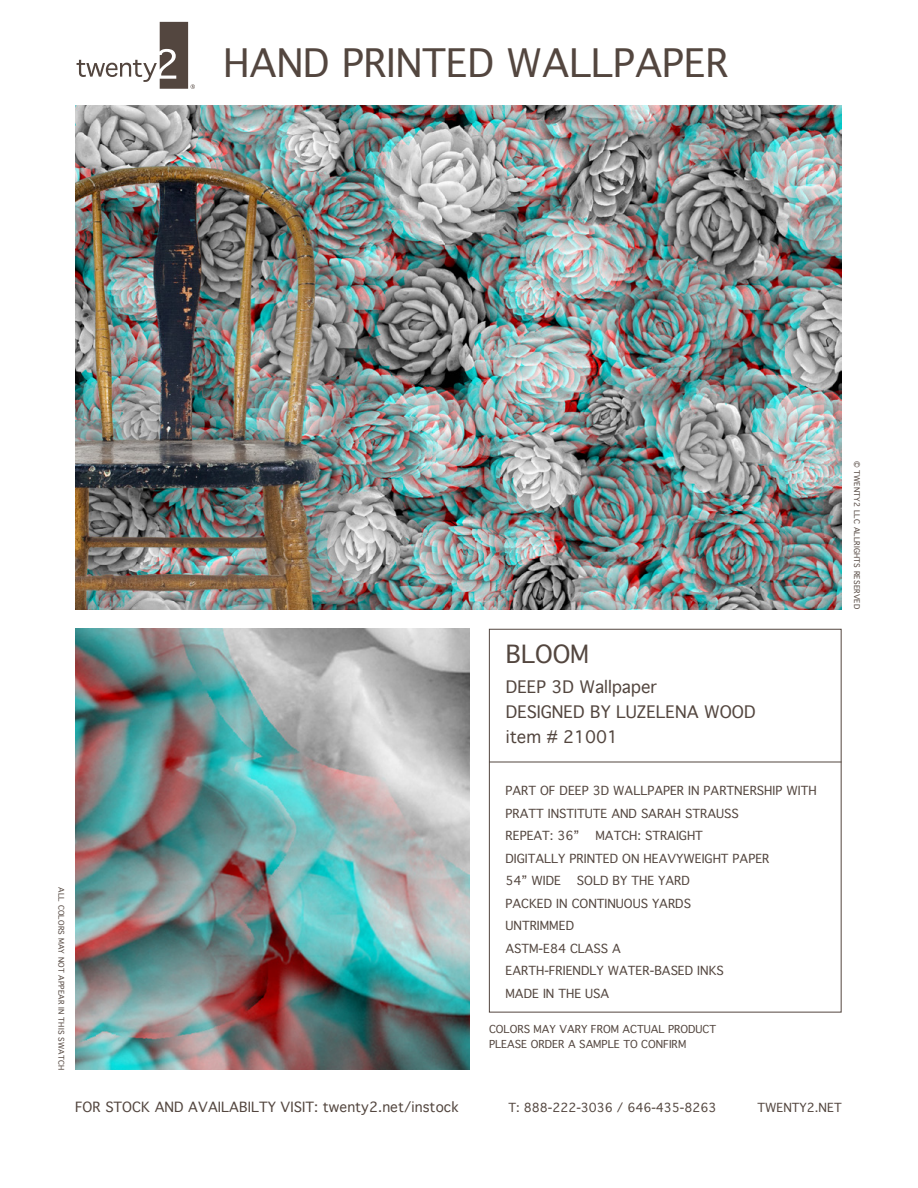
<style>
.page{position:relative;width:918px;height:1188px;background:#fff}
.page>*{position:absolute;margin:0;border:0;box-sizing:border-box;transform-origin:0 0}
.t1{font:37.5px "Geneva";color:#53463f}
.t2{font:24px "Geneva";color:#53463f}
.t3{font:16.5px/25.5px "Geneva";color:#53463f}
.t4{font:13.5px "Geneva";letter-spacing:.005em;color:#53463f}
.t5{font:12px/22.5px "Geneva";color:#53463f}
.t6{font:10.5px/15px "Geneva";color:#53463f}
.t7{font:7.5px "Geneva";letter-spacing:.02em;color:#53463f}
</style>
<div class="page">
<div style="left:489px;top:629px;width:353px;height:383px;border:1px solid #53463f"></div>
<hr style="left:489px;top:762px;width:353px;height:1px;background:#53463f">
<svg style="left:77px;top:22px;width:118px;height:67px"></svg>
<img style="left:75px;top:105px;width:766px;height:505px">
<img style="left:75px;top:629px;width:395px;height:441px">
<h1 class="t1" style="left:224px;top:31px;width:506px">HAND PRINTED WALLPAPER</h1>
<p class="t7" style="left:68px;top:887px;width:184px;rotate:90deg">ALL COLORS MAY NOT APPEAR IN THIS SWATCH</p>
<p class="t4" style="left:75px;top:1096px;width:385px">FOR STOCK AND AVAILABILTY VISIT: twenty2.net/instock</p>
<h2 class="t2" style="left:506px;top:633px;width:85px">BLOOM</h2>
<h3 class="t3" style="left:506px;top:673px;width:251px">DEEP 3D Wallpaper<br>DESIGNED BY LUZELENA WOOD item # 21001</h3>
<p class="t5" style="left:506px;top:780px;width:313px">PART OF DEEP 3D WALLPAPER IN PARTNERSHIP WITH<br>PRATT INSTITUTE AND SARAH STRAUSS<br>REPEAT: 36”</p>
<p class="t5" style="left:506px;top:825px;width:266px;text-indent:90px">MATCH: STRAIGHT<br>DIGITALLY PRINTED ON HEAVYWEIGHT PAPER<br>54” WIDE</p>
<p class="t5" style="left:506px;top:870px;width:220px;text-indent:71px">SOLD BY THE YARD<br>PACKED IN CONTINUOUS YARDS<br>UNTRIMMED<br>ASTM-E84 CLASS A<br>EARTH-FRIENDLY WATER-BASED INKS<br>MADE IN THE USA</p>
<p class="t6" style="left:489px;top:1021px;width:229px">COLORS MAY VARY FROM ACTUAL PRODUCT<br>PLEASE ORDER A SAMPLE TO CONFIRM</p>
<p class="t7" style="left:863px;top:461px;width:150px;rotate:90deg">© TWENTY2 LLC ALLRIGHTS RESERVED</p>
<p class="t5" style="left:508px;top:1096px;width:210px">T: 888-222-3036 / 646-435-8263</p>
<p class="t5" style="left:758px;top:1096px;width:86px">TWENTY2.NET</p>
</div>
